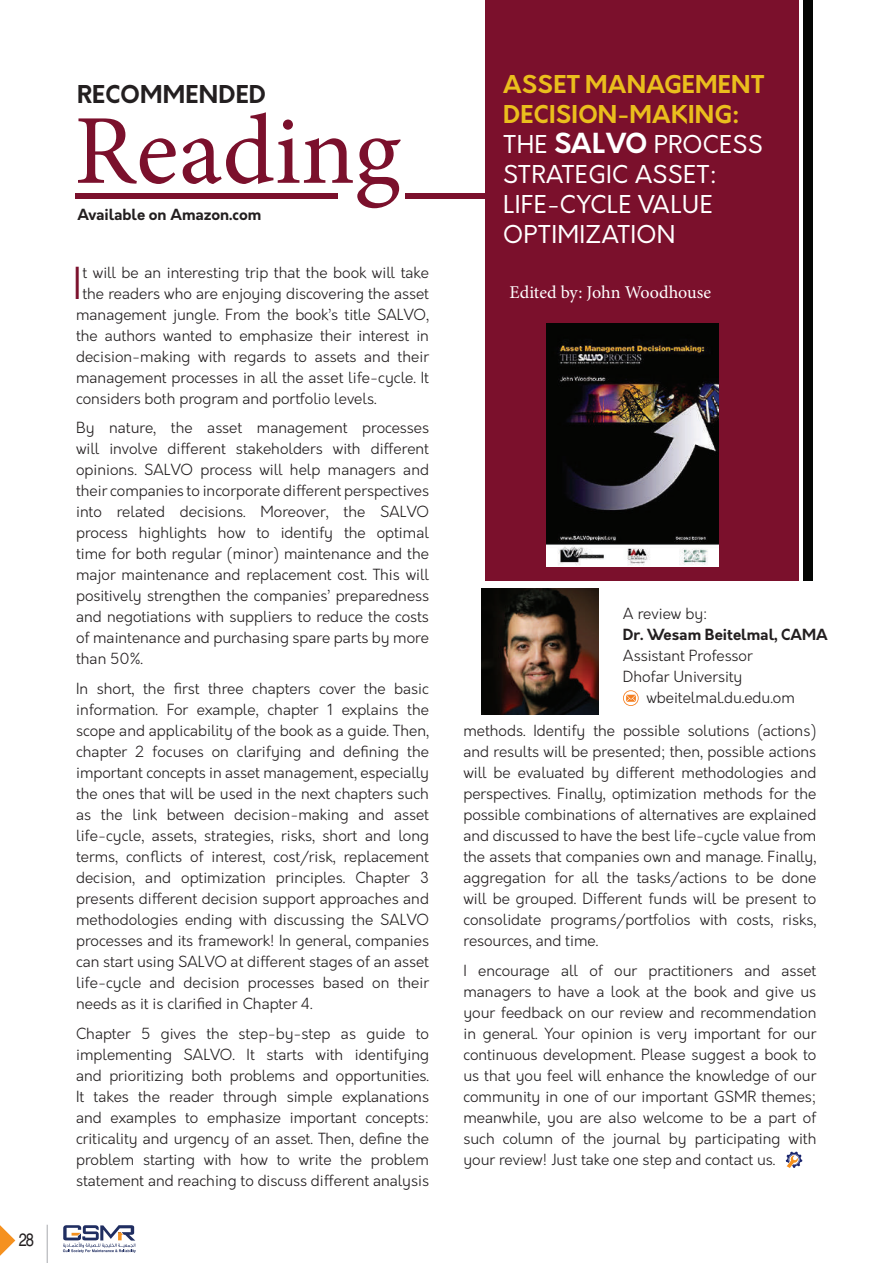
<style>
.page{position:relative;width:893px;height:1263px;background:#fff}
.page>*{position:absolute;margin:0;border:0;box-sizing:border-box;transform-origin:0 0}
.t1{font:99px "Minion Pro";color:#7b102c}
.t2{font:300 43.05px "Orkney";color:#7b102c}
.t3{font:24px/30px "Orkney";letter-spacing:.01em;color:#fff}
.t4{font:700 24px "Orkney";letter-spacing:.01em;color:#231f20}
.t5{font:18px "Minion Pro";letter-spacing:-.005em;color:#fff}
.t6{font:condensed 18px "Helvetica CE";color:#231f20}
.t7{font:300 15px/21px "Orkney";color:#231f20;text-align:justify}
.t8{font:700 15px "Orkney";color:#231f20}
.s1{font-weight:700;color:#eabe1d}
.s2{font-weight:700;font-size:27px}
</style>
<div class="page">
<svg style="left:63px;top:1225px;width:73px;height:28px"></svg>
<svg style="left:0;top:1225px;width:15px;height:31px"></svg>
<hr style="left:47px;top:1225px;width:1px;height:38px;background:#a8a9ad">
<svg style="left:786px;top:1151px;width:16px;height:17px"></svg>
<svg style="left:623px;top:690px;width:16px;height:16px"></svg>
<div style="left:485px;top:0;width:314px;height:580px;background:#7b102c"></div>
<div style="left:75px;top:193px;width:263px;height:5px;background:#7b102c"></div>
<div style="left:406px;top:193px;width:80px;height:5px;background:#7b102c"></div>
<img style="left:546px;top:323px;width:172px;height:244px">
<div style="left:804px;top:0;width:9px;height:580px;background:#040503"></div>
<img style="left:481px;top:589px;width:117px;height:125px">
<p class="t6" style="left:19px;top:1229px;width:17px">28</p>
<h3 class="t4" style="left:77px;top:78px;width:190px">RECOMMENDED</h3>
<h1 class="t1" style="left:74px;top:85px;width:328px">Reading</h1>
<p class="t8" style="left:77px;top:205px;width:186px">Available on Amazon.com</p>
<h2 class="t2" style="left:73px;top:256px;width:11px">I</h2>
<p class="t7" style="left:82px;top:262px;width:348px">t will be an interesting trip that the book will take</p>
<p class="t7" style="left:82px;top:283px;width:348px">the readers who are enjoying discovering the asset</p>
<p class="t7" style="left:76px;top:304px;width:354px">management jungle. From the book’s title SALVO,</p>
<p class="t7" style="left:76px;top:325px;width:354px">the authors wanted to emphasize their interest in</p>
<p class="t7" style="left:76px;top:346px;width:354px">decision-making with regards to assets and their</p>
<p class="t7" style="left:76px;top:367px;width:354px">management processes in all the asset life-cycle. It</p>
<p class="t7" style="left:76px;top:388px;width:302px">considers both program and portfolio levels.</p>
<p class="t7" style="left:76px;top:418px;width:354px">By nature, the asset management processes will involve different stakeholders with different opinions. SALVO process will help managers and their companies to incorporate different perspectives into related decisions. Moreover, the SALVO process highlights how to identify the optimal time for both regular (minor) maintenance and the major maintenance and replacement cost. This will positively strengthen the companies’ preparedness and negotiations with suppliers to reduce the costs of maintenance and purchasing spare parts by more than 50%.</p>
<p class="t7" style="left:76px;top:678px;width:354px">In short, the first three chapters cover the basic information. For example, chapter 1 explains the scope and applicability of the book as a guide. Then, chapter 2 focuses on clarifying and defining the important concepts in asset management, especially the ones that will be used in the next chapters such as the link between decision-making and asset life-cycle, assets, strategies, risks, short and long terms, conflicts of interest, cost/risk, replacement decision, and optimization principles. Chapter 3 presents different decision support approaches and methodologies ending with discussing the SALVO processes and its framework! In general, companies can start using SALVO at different stages of an asset life-cycle and decision processes based on their needs as it is clarified in Chapter 4.</p>
<p class="t7" style="left:76px;top:1023px;width:354px">Chapter 5 gives the step-by-step as guide to implementing SALVO. It starts with identifying and prioritizing both problems and opportunities.<br>It takes the reader through simple explanations and examples to emphasize important concepts: criticality and urgency of an asset. Then, define the problem starting with how to write the problem statement and reaching to discuss different analysis</p>
<h3 class="t3" style="left:503px;top:70px;width:263px"><span class="s1">ASSET MANAGEMENT<br>DECISION-MAKING:<br></span>THE <span class="s2">SALVO</span> PROCESS<br>STRATEGIC ASSET:<br>LIFE-CYCLE VALUE<br>OPTIMIZATION</h3>
<p class="t5" style="left:509px;top:280px;width:203px">Edited by: John Woodhouse</p>
<p class="t7" style="left:623px;top:603px;width:86px">A review by:</p>
<p class="t8" style="left:623px;top:625px;width:206px">Dr. Wesam Beitelmal, CAMA</p>
<p class="t7" style="left:623px;top:645px;width:131px">Assistant Professor</p>
<p class="t7" style="left:623px;top:666px;width:121px">Dhofar University</p>
<p class="t7" style="left:646px;top:687px;width:150px">wbeitelmal.du.edu.om</p>
<p class="t7" style="left:463px;top:720px;width:354px">methods. Identify the possible solutions (actions) and results will be presented; then, possible actions will be evaluated by different methodologies and perspectives. Finally, optimization methods for the possible combinations of alternatives are explained and discussed to have the best life-cycle value from the assets that companies own and manage. Finally, aggregation for all the tasks/actions to be done will be grouped. Different funds will be present to consolidate programs/portfolios with costs, risks, resources, and time.</p>
<p class="t7" style="left:463px;top:960px;width:354px">I encourage all of our practitioners and asset managers to have a look at the book and give us your feedback on our review and recommendation in general. Your opinion is very important for our continuous development. Please suggest a book to us that you feel will enhance the knowledge of our community in one of our important GSMR themes; meanwhile, you are also welcome to be a part of such column of the journal by participating with your review! Just take one step and contact us.</p>
</div>
